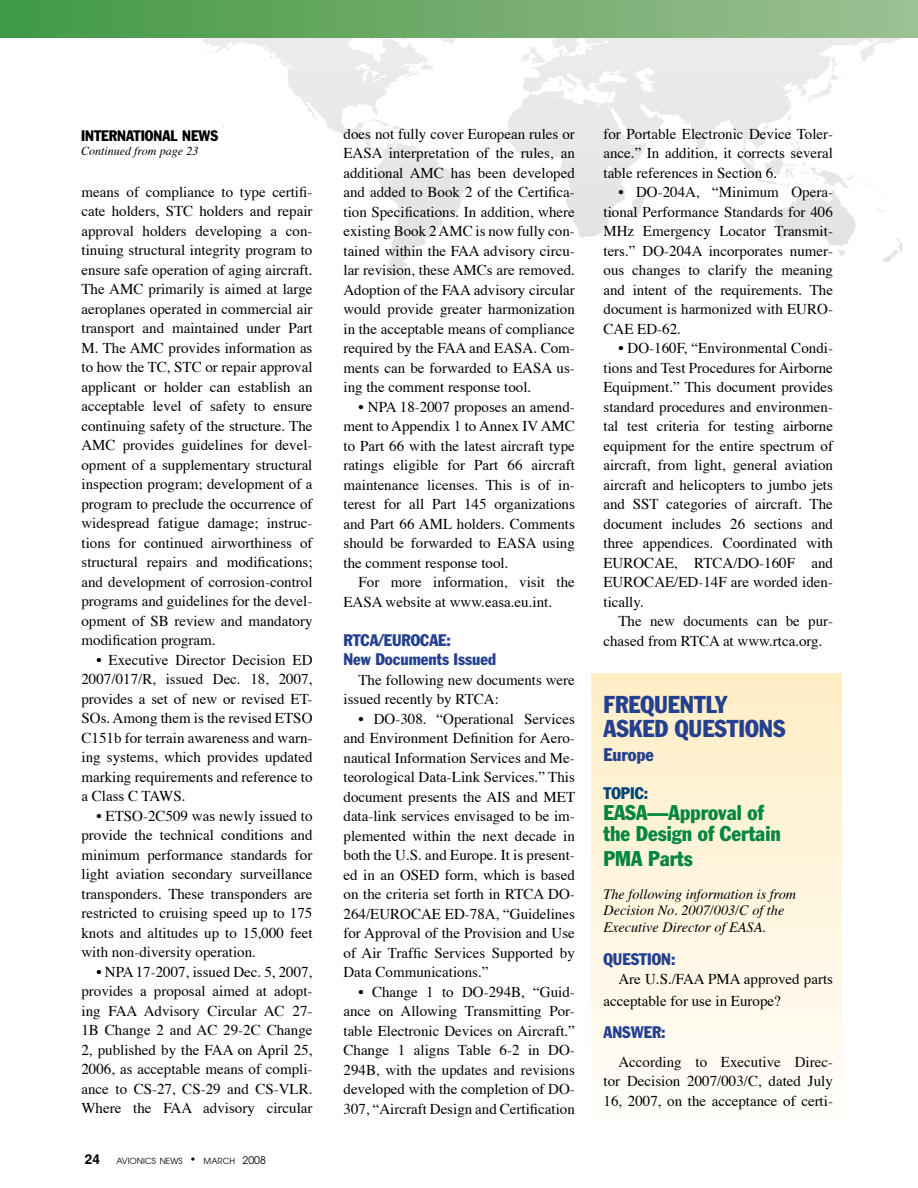
<style>
.page{position:relative;width:918px;height:1188px;background:#fff}
.page>*{position:absolute;margin:0;border:0;box-sizing:border-box;transform-origin:0 0}
.t1{font:condensed 24px/24px "Franklin Gothic";color:#24408f}
.t2{font:condensed 21px/21px "Franklin Gothic";color:#008641}
.t3{font:condensed 18px "Franklin Gothic";color:#24408f}
.t4{font:condensed 16.5px/19.5px "Franklin Gothic";color:#24408f}
.t5{font:condensed 16.5px "Franklin Gothic";color:#004677}
.t6{font:15px/19.5px "Times";color:#000;text-align:justify}
.t7{font:condensed 15px "Franklin Gothic";color:#000}
.t8{font:italic 14.25px/16.5px "Times";color:#000}
.t9{font:italic 12px "Times";color:#000}
.t10{font:8.4px "Avant Garde";color:#000}
.s1{font-family:"Helvetica";font-weight:700;font-size:13.5px}
.s2{font-size:10.5px}
</style>
<div class="page">
<svg style="left:521px;top:47px;width:24px;height:18px"></svg>
<svg style="left:551px;top:37px;width:41px;height:22px"></svg>
<svg style="left:174px;top:37px;width:29px;height:7px"></svg>
<svg style="left:558px;top:74px;width:41px;height:24px"></svg>
<svg style="left:262px;top:37px;width:252px;height:243px"></svg>
<svg style="left:605px;top:37px;width:296px;height:234px"></svg>
<div style="left:0;top:0;width:918px;height:37px;background:linear-gradient(to right,#419944,#9fbf93)"></div>
<div style="left:592px;top:674px;width:249px;height:456px;background:linear-gradient(to bottom,#ffeec5,#fffefb)"></div>
<p class="t7" style="left:81px;top:126px;width:139px">INTERNATIONAL NEWS</p>
<p class="t9" style="left:81px;top:141px;width:119px">Continued from page 23</p>
<p class="t6" style="left:81px;top:181px;width:233px">means of compliance to type certifi&shy;cate holders, STC holders and repair approval holders developing a con&shy;tinuing structural integrity program to ensure safe operation of aging aircraft.<br>The AMC primarily is aimed at large aeroplanes operated in commercial air transport and maintained under Part M. The AMC provides information as to how the TC, STC or repair approval applicant or holder can establish an acceptable level of safety to ensure continuing safety of the structure. The AMC provides guidelines for devel&shy;opment of a supplementary structural inspection program; development of a program to preclude the occurrence of widespread fatigue damage; instruc&shy;tions for continued airworthiness of structural repairs and modifications; and development of corrosion-control programs and guidelines for the devel&shy;opment of SB review and mandatory modification program.</p>
<p class="t6" style="left:81px;top:649px;width:233px;text-indent:15px">• Executive Director Decision ED 2007/017/R, issued Dec. 18, 2007, provides a set of new or revised ET-SOs. Among them is the revised ETSO C151b for terrain awareness and warn&shy;ing systems, which provides updated marking requirements and reference to a Class C TAWS.</p>
<p class="t6" style="left:81px;top:805px;width:233px;text-indent:15px">• ETSO-2C509 was newly issued to provide the technical conditions and minimum performance standards for light aviation secondary surveillance transponders. These transponders are restricted to cruising speed up to 175 knots and altitudes up to 15,000 feet with non-diversity operation.</p>
<p class="t6" style="left:81px;top:961px;width:233px;text-indent:15px">• NPA 17-2007, issued Dec. 5, 2007, provides a proposal aimed at adopt&shy;ing FAA Advisory Circular AC 27- 1B Change 2 and AC 29-2C Change 2, published by the FAA on April 25, 2006, as acceptable means of compli&shy;ance to CS-27, CS-29 and CS-VLR.<br>Where the FAA advisory circular</p>
<p class="t10" style="left:85px;top:1156px;width:182px"><span class="s1">24</span> AVIONICS NEWS <span class="s2">•</span> MARCH <span class="s2">2008</span></p>
<p class="t6" style="left:344px;top:123px;width:233px">does not fully cover European rules or EASA interpretation of the rules, an additional AMC has been developed and added to Book 2 of the Certifica&shy;tion Specifications. In addition, where existing Book 2 AMC is now fully con&shy;tained within the FAA advisory circu&shy;lar revision, these AMCs are removed.<br>Adoption of the FAA advisory circular would provide greater harmonization in the acceptable means of compliance required by the FAA and EASA. Com&shy;ments can be forwarded to EASA us&shy;ing the comment response tool.</p>
<p class="t6" style="left:344px;top:396px;width:233px;text-indent:15px">• NPA 18-2007 proposes an amend&shy;ment to Appendix 1 to Annex IV AMC to Part 66 with the latest aircraft type ratings eligible for Part 66 aircraft maintenance licenses. This is of in&shy;terest for all Part 145 organizations and Part 66 AML holders. Comments should be forwarded to EASA using the comment response tool.</p>
<p class="t6" style="left:344px;top:571px;width:233px;text-indent:15px">For more information, visit the<br>EASA website at www.easa.eu.int.</p>
<p class="t4" style="left:344px;top:630px;width:154px">RTCA/EUROCAE:<br>New Documents Issued</p>
<p class="t6" style="left:344px;top:669px;width:233px;text-indent:15px">The following new documents were issued recently by RTCA:</p>
<p class="t6" style="left:344px;top:708px;width:233px;text-indent:15px">• DO-308. “Operational Services and Environment Definition for Aero&shy;nautical Information Services and Me&shy;teorological Data-Link Services.” This document presents the AIS and MET data-link services envisaged to be im&shy;plemented within the next decade in both the U.S. and Europe. It is present&shy;ed in an OSED form, which is based on the criteria set forth in RTCA DO-264/EUROCAE ED-78A, “Guidelines for Approval of the Provision and Use of Air Traffic Services Supported by Data Communications.”</p>
<p class="t6" style="left:344px;top:981px;width:233px;text-indent:15px">• Change 1 to DO-294B, “Guid&shy;ance on Allowing Transmitting Por&shy;table Electronic Devices on Aircraft.” Change 1 aligns Table 6-2 in DO-294B, with the updates and revisions developed with the completion of DO-307, “Aircraft Design and Certification</p>
<p class="t6" style="left:603px;top:123px;width:231px">for Portable Electronic Device Toler&shy;ance.” In addition, it corrects several table references in Section 6.</p>
<p class="t6" style="left:603px;top:181px;width:231px;text-indent:15px">• DO-204A, “Minimum Opera&shy;tional Performance Standards for 406<br>MHz Emergency Locator Transmit&shy;ters.” DO-204A incorporates numer&shy;ous changes to clarify the meaning and intent of the requirements. The document is harmonized with EURO-CAE ED-62.</p>
<p class="t6" style="left:603px;top:337px;width:231px;text-indent:15px">• DO-160F, “Environmental Condi&shy;tions and Test Procedures for Airborne Equipment.” This document provides standard procedures and environmen&shy;tal test criteria for testing airborne equipment for the entire spectrum of aircraft, from light, general aviation aircraft and helicopters to jumbo jets and SST categories of aircraft. The document includes 26 sections and three appendices. Coordinated with EUROCAE, RTCA/DO-160F and EUROCAE/ED-14F are worded iden&shy;tically.</p>
<p class="t6" style="left:603px;top:610px;width:231px;text-indent:15px">The new documents can be pur&shy;chased from RTCA at www.rtca.org.</p>
<h1 class="t1" style="left:603px;top:693px;width:184px">FREQUENTLY<br>ASKED QUESTIONS</h1>
<p class="t3" style="left:603px;top:744px;width:52px">Europe</p>
<p class="t5" style="left:603px;top:783px;width:46px">TOPIC:</p>
<h2 class="t2" style="left:603px;top:802px;width:179px">EASA—Approval of the Design of Certain</h2>
<h2 class="t2" style="left:603px;top:848px;width:91px">PMA Parts</h2>
<p class="t8" style="left:603px;top:885px;width:194px">The following information is from<br>Decision No. 2007/003/C of the<br>Executive Director of EASA.</p>
<p class="t4" style="left:603px;top:949px;width:73px">QUESTION:</p>
<p class="t6" style="left:603px;top:967px;width:231px;line-height:21.6px;text-indent:15px">Are U.S./FAA PMA approved parts acceptable for use in Europe?</p>
<p class="t4" style="left:604px;top:1023px;width:64px">ANSWER:</p>
<p class="t6" style="left:604px;top:1051px;width:231px;text-indent:15px">According to Executive Direc&shy;tor Decision 2007/003/C, dated July 16, 2007, on the acceptance of certi-</p>
</div>
